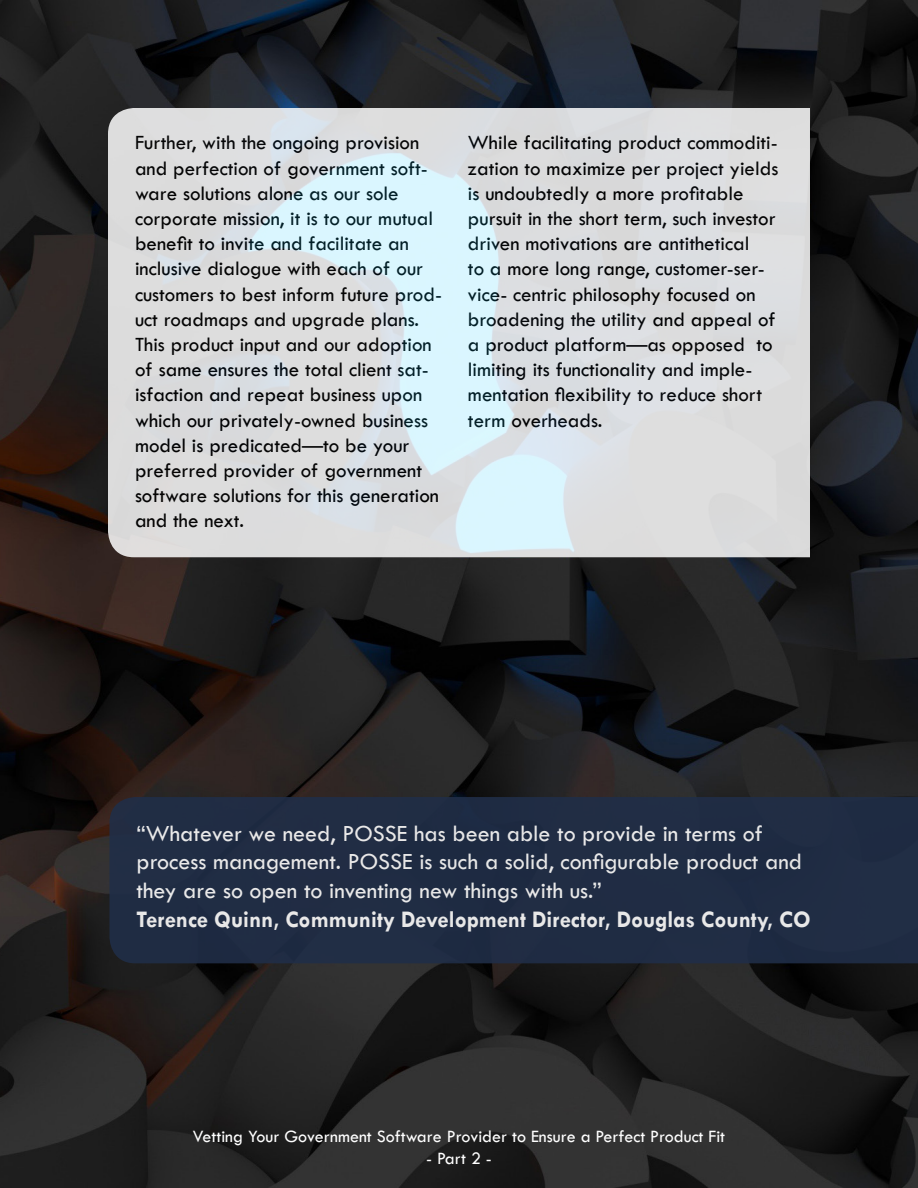
<style>
.page{position:relative;width:918px;height:1188px;background:#fff}
.page>*{position:absolute;margin:0;border:0;box-sizing:border-box;transform-origin:0 0}
.t1{font:24px/28.8px "Tw Cen";color:#fff}
.t2{font:700 24px "Tw Cen";color:#fff;scale:.95 1}
.t3{font:21px/25.2px "Tw Cen";color:#000}
.t4{font:18px "Tw Cen";color:#fff}
</style>
<div class="page">
<img style="left:0;top:0;width:918px;height:1188px">
<svg style="left:108px;top:108px;width:702px;height:449px;background:#d9dee1"></svg>
<div style="left:110px;top:797px;width:808px;height:166px;background:#202c44"></div>
<p class="t3" style="left:135px;top:130px;width:308px">Further, with the ongoing provision and perfection of government soft&shy;ware solutions alone as our sole corporate mission, it is to our mutual benefit to invite and facilitate an inclusive dialogue with each of our customers to best inform future prod&shy;uct roadmaps and upgrade plans.<br>This product input and our adoption of same ensures the total client sat&shy;isfaction and repeat business upon which our privately-owned business model is predicated—to be your preferred provider of government software solutions for this generation and the next.</p>
<p class="t3" style="left:468px;top:130px;width:312px">While facilitating product commoditi&shy;zation to maximize per project yields is undoubtedly a more profitable pursuit in the short term, such investor driven motivations are antithetical<br>to a more long range, customer-ser&shy;vice- centric philosophy focused on broadening the utility and appeal of a product platform—as opposed to limiting its functionality and imple&shy;mentation flexibility to reduce short term overheads.</p>
<p class="t1" style="left:136px;top:819px;width:667px">“Whatever we need, POSSE has been able to provide in terms of process management. POSSE is such a solid, configurable product and they are so open to inventing new things with us.”</p>
<p class="t2" style="left:136px;top:905px;width:711px">Terence Quinn, Community Development Director, Douglas County, CO</p>
<p class="t4" style="left:193px;top:1125px;width:534px">Vetting Your Government Software Provider to Ensure a Perfect Product Fit</p>
<p class="t4" style="left:426px;top:1147px;width:67px">- Part 2 -</p>
</div>
